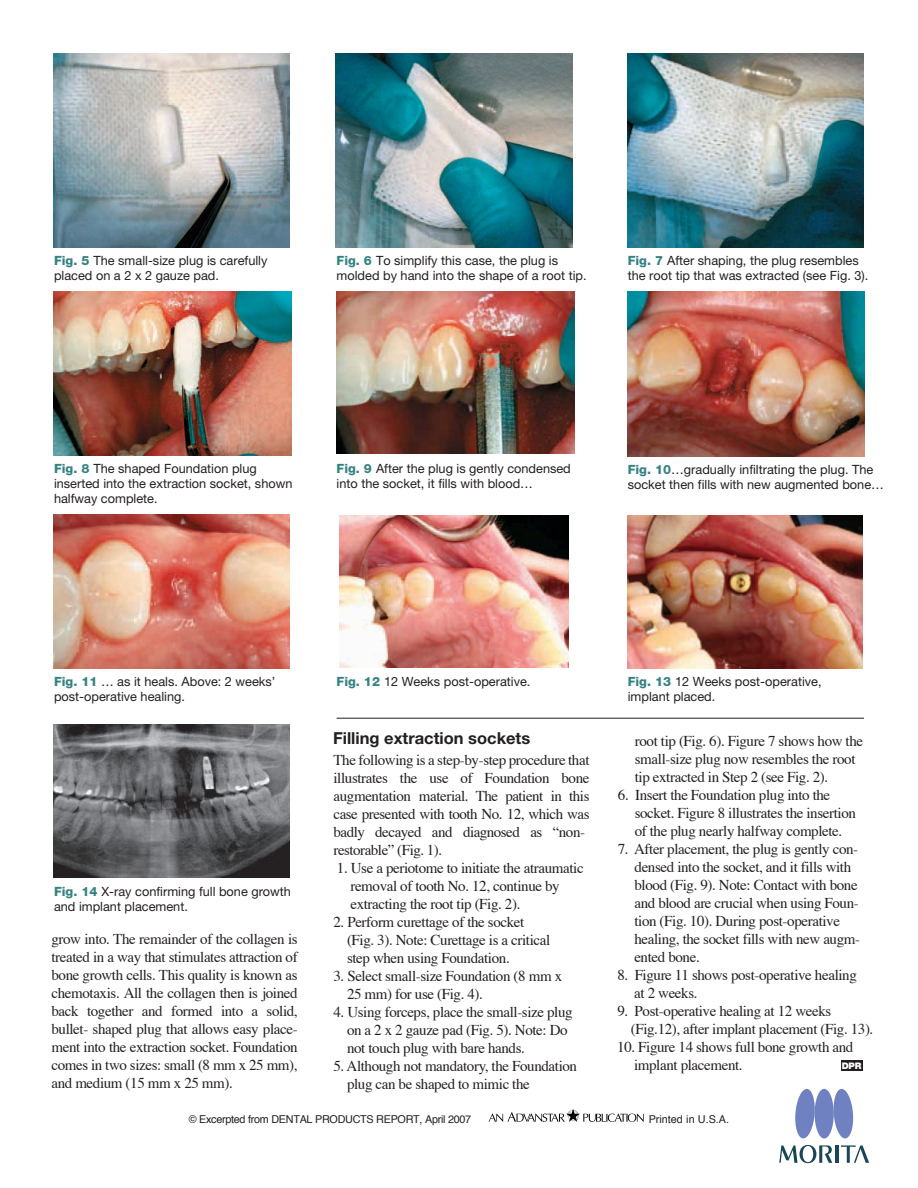
<style>
.page{position:relative;width:918px;height:1188px;background:#fff}
.page>*{position:absolute;margin:0;border:0;box-sizing:border-box;transform-origin:0 0}
.t1{font:700 16.5px "Helvetica Neue";color:#231f20}
.t2{font:15px/18px "Times";letter-spacing:-.025em;color:#231f20}
.t3{font:12.75px/15.3px "Helvetica Neue";color:#231f20}
.t4{font:10.8px "Helvetica";letter-spacing:-.025em;color:#231f20}
.t5{font:10.8px "Helvetica";color:#231f20}
.t6{font:900 9px "Helvetica Neue";color:#fff}
.s1{font-weight:800;color:#368283}
</style>
<div class="page">
<div style="left:841px;top:1061px;width:21px;height:10px;background:#231f20"></div>
<img style="left:54px;top:515px;width:236px;height:153px">
<img style="left:339px;top:515px;width:230px;height:153px">
<img style="left:627px;top:291px;width:238px;height:165px">
<img style="left:336px;top:291px;width:239px;height:162px">
<img style="left:627px;top:53px;width:236px;height:194px">
<img style="left:54px;top:291px;width:237px;height:164px">
<img style="left:53px;top:53px;width:237px;height:194px">
<img style="left:336px;top:53px;width:236px;height:194px">
<hr style="left:337px;top:718px;width:527px;height:1px;background:#231f20">
<svg style="left:489px;top:1109px;width:155px;height:13px"></svg>
<img style="left:627px;top:515px;width:236px;height:153px">
<img style="left:54px;top:725px;width:235px;height:153px">
<svg style="left:795px;top:1089px;width:21px;height:50px"></svg>
<div style="left:815px;top:1089px;width:19px;height:50px;background:#6f81c0;border-radius:50%"></div>
<svg style="left:833px;top:1089px;width:21px;height:50px"></svg>
<svg style="left:841px;top:1145px;width:28px;height:18px"></svg>
<hr style="left:836px;top:1145px;width:3px;height:18px;background:#194656">
<svg style="left:779px;top:1145px;width:53px;height:18px"></svg>
<p class="t3" style="left:54px;top:253px;width:215px"><span class="s1">Fig. 5</span> The small-size plug is carefully placed on a 2 x 2 gauze pad.</p>
<p class="t3" style="left:337px;top:253px;width:252px"><span class="s1">Fig. 6</span> To simplify this case, the plug is molded by hand into the shape of a root tip.</p>
<p class="t3" style="left:628px;top:253px;width:242px"><span class="s1">Fig. 7</span> After shaping, the plug resembles the root tip that was extracted (see Fig. 3).</p>
<p class="t3" style="left:54px;top:460px;width:240px"><span class="s1">Fig. 8</span> The shaped Foundation plug inserted into the extraction socket, shown halfway complete.</p>
<p class="t3" style="left:337px;top:460px;width:236px"><span class="s1">Fig. 9</span> After the plug is gently condensed into the socket, it fills with blood…</p>
<p class="t3" style="left:628px;top:462px;width:258px"><span class="s1">Fig. 10</span>…gradually infiltrating the plug. The socket then fills with new augmented bone…</p>
<p class="t3" style="left:54px;top:674px;width:223px"><span class="s1">Fig. 11</span> … as it heals. Above: 2 weeks’ post-operative healing.</p>
<p class="t3" style="left:337px;top:674px;width:195px"><span class="s1">Fig. 12</span> 12 Weeks post-operative.</p>
<p class="t3" style="left:54px;top:883px;width:239px"><span class="s1">Fig. 14</span> X-ray confirming full bone growth and implant placement.</p>
<p class="t2" style="left:51px;top:929px;width:248px;text-align:justify">grow into. The remainder of the collagen is treated in a way that stimulates attraction of bone growth cells. This quality is known as chemotaxis. All the collagen then is joined back together and formed into a solid, bullet- shaped plug that allows easy place&shy;ment into the extraction socket. Foundation comes in two sizes: small (8 mm x 25 mm), and medium (15 mm x 25 mm).</p>
<p class="t1" style="left:333px;top:728px;width:199px">Filling extraction sockets</p>
<p class="t2" style="left:334px;top:750px;width:258px">The following is a step-by-step procedure that illustrates the use of Foundation bone augmentation material. The patient in this case presented with tooth No. 12, which was badly decayed and diagnosed as “non&shy;restorable” (Fig. 1).</p>
<p class="t2" style="left:350px;top:858px;width:235px;text-indent:-14px">1. Use a periotome to initiate the atraumatic removal of tooth No. 12, continue by extracting the root tip (Fig. 2).</p>
<p class="t2" style="left:347px;top:912px;width:205px;text-indent:-14px">2. Perform curettage of the socket (Fig. 3). Note: Curettage is a critical step when using Foundation.</p>
<p class="t2" style="left:347px;top:966px;width:217px;text-indent:-14px">3. Select small-size Foundation (8 mm x<br>25 mm) for use (Fig. 4).</p>
<p class="t2" style="left:347px;top:1002px;width:227px;text-indent:-14px">4. Using forceps, place the small-size plug on a 2 x 2 gauze pad (Fig. 5). Note: Do not touch plug with bare hands.</p>
<p class="t2" style="left:347px;top:1056px;width:232px;text-indent:-14px">5. Although not mandatory, the Foundation plug can be shaped to mimic the</p>
<p class="t3" style="left:628px;top:674px;width:195px"><span class="s1">Fig. 13</span> 12 Weeks post-operative, implant placed.</p>
<p class="t2" style="left:635px;top:731px;width:230px">root tip (Fig. 6). Figure 7 shows how the small-size plug now resembles the root tip extracted in Step 2 (see Fig. 2).</p>
<p class="t2" style="left:635px;top:785px;width:223px;text-indent:-17px">6. Insert the Foundation plug into the socket. Figure 8 illustrates the insertion of the plug nearly halfway complete.</p>
<p class="t2" style="left:634px;top:839px;width:227px;text-indent:-17px">7. After placement, the plug is gently con&shy;densed into the socket, and it fills with blood (Fig. 9). Note: Contact with bone and blood are crucial when using Foun&shy;tion (Fig. 10). During post-operative healing, the socket fills with new augm&shy;ented bone.</p>
<p class="t2" style="left:634px;top:965px;width:224px;text-indent:-17px">8. Figure 11 shows post-operative healing at 2 weeks.</p>
<p class="t2" style="left:631px;top:1001px;width:244px;text-indent:-13px">9. Post-operative healing at 12 weeks (Fig.12), after implant placement (Fig. 13).</p>
<p class="t2" style="left:634px;top:1037px;width:221px;text-indent:-17px">10. Figure 14 shows full bone growth and implant placement.</p>
<p class="t6" style="left:842px;top:1061px;width:21px">DPR</p>
<p class="t4" style="left:189px;top:1110px;width:284px">© Excerpted from DENTAL PRODUCTS REPORT, April 2007</p>
<p class="t5" style="left:649px;top:1110px;width:82px">Printed in U.S.A.</p>
</div>
